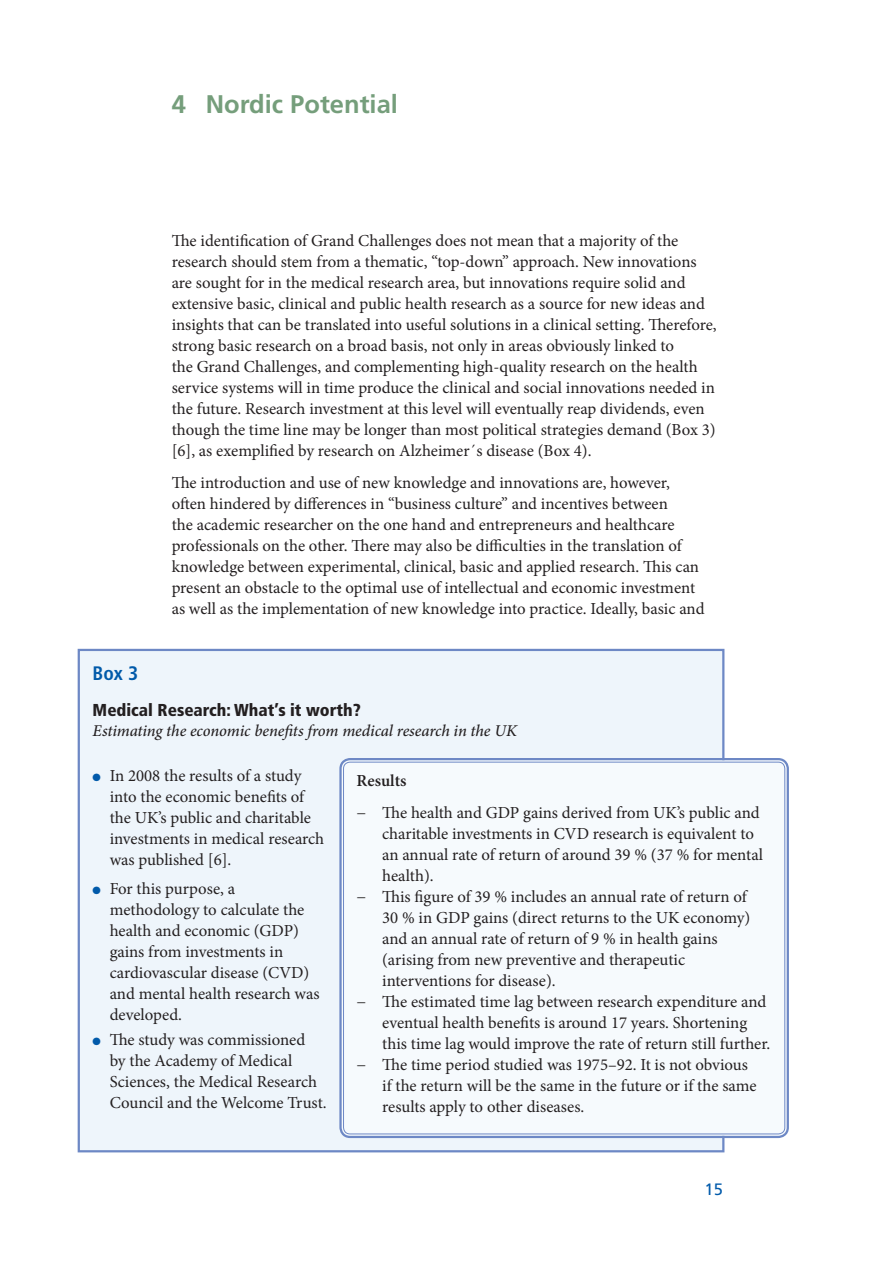
<style>
.page{position:relative;width:893px;height:1263px;background:#fff}
.page>*{position:absolute;margin:0;border:0;box-sizing:border-box;transform-origin:0 0}
.Otsikko_1{font:700 25.5px "Frutiger";color:#759e7b}
.Otsikko_Laatikko{font:700 condensed 19.5px "Frutiger";color:#015aaa}
.Otsikko_3_ots_2_alla{font:900 condensed 17.25px "Frutiger";color:#231f20}
.Leipis{font:16.8px/21px "Minion Pro";color:#231f20}
.Luettelo_viiva{font:16.8px/21px "Minion Pro";color:#231f20}
.Luettelo_pallo{font:16.8px/21px "Minion Pro";color:#231f20}
.Otsikko_4{font:600 16.8px "Minion Pro";color:#231f20}
.Otsikko_5_kursiivi{font:italic 500 16.5px "Minion Pro";letter-spacing:-.005em;color:#231f20}
.t1{font:16.5px "Frutiger";color:#015aaa}
.s1{color:#015aaa}
</style>
<div class="page">
<div style="left:79px;top:650px;width:644px;height:501px;background:#eef5fb"></div>
<div style="left:342px;top:760px;width:445px;height:376px;background:#f6fafd;border-radius:9px"></div>
<div style="left:339px;top:758px;width:450px;height:380px;border:2px solid #6d88c5;border-radius:10px"></div>
<p class="Otsikko_1" style="left:172px;top:89px;width:228px">4 Nordic Potential</p>
<p class="Leipis" style="left:172px;top:230px;width:546px">The identification of Grand Challenges does not mean that a majority of the research should stem from a thematic, “top-down” approach. New innovations are sought for in the medical research area, but innovations require solid and extensive basic, clinical and public health research as a source for new ideas and insights that can be translated into useful solutions in a clinical setting. Therefore, strong basic research on a broad basis, not only in areas obviously linked to<br>the Grand Challenges, and complementing high-quality research on the health service systems will in time produce the clinical and social innovations needed in the future. Research investment at this level will eventually reap dividends, even though the time line may be longer than most political strategies demand (Box 3) [6], as exemplified by research on Alzheimer´s disease (Box 4).</p>
<p class="Leipis" style="left:172px;top:472px;width:534px">The introduction and use of new knowledge and innovations are, however, often hindered by differences in “business culture” and incentives between<br>the academic researcher on the one hand and entrepreneurs and healthcare professionals on the other. There may also be difficulties in the translation of knowledge between experimental, clinical, basic and applied research. This can present an obstacle to the optimal use of intellectual and economic investment as well as the implementation of new knowledge into practice. Ideally, basic and</p>
<p class="Otsikko_Laatikko" style="left:93px;top:661px;width:47px">Box 3</p>
<p class="Otsikko_3_ots_2_alla" style="left:93px;top:699px;width:270px">Medical Research: What’s it worth?</p>
<p class="Otsikko_5_kursiivi" style="left:93px;top:720px;width:426px">Estimating the economic benefits from medical research in the UK</p>
<p class="Luettelo_pallo" style="left:110px;top:765px;width:216px;text-indent:-17px"><span class="s1">●</span> In 2008 the results of a study into the economic benefits of the UK’s public and charitable investments in medical research was published [6].</p>
<p class="Luettelo_pallo" style="left:110px;top:878px;width:211px;text-indent:-17px"><span class="s1">●</span> For this purpose, a methodology to calculate the health and economic (GDP) gains from investments in cardiovascular disease (CVD) and mental health research was developed.</p>
<p class="Luettelo_pallo" style="left:110px;top:1029px;width:218px;text-indent:-17px"><span class="s1">●</span> The study was commissioned<br>by the Academy of Medical<br>Sciences, the Medical Research<br>Council and the Welcome Trust.</p>
<p class="Otsikko_4" style="left:357px;top:769px;width:51px">Results</p>
<p class="Luettelo_viiva" style="left:382px;top:802px;width:382px;text-indent:-26px">− The health and GDP gains derived from UK’s public and charitable investments in CVD research is equivalent to an annual rate of return of around 39 % (37 % for mental health).</p>
<p class="Luettelo_viiva" style="left:382px;top:886px;width:370px;text-indent:-26px">− This figure of 39 % includes an annual rate of return of 30 % in GDP gains (direct returns to the UK economy) and an annual rate of return of 9 % in health gains (arising from new preventive and therapeutic interventions for disease).</p>
<p class="Luettelo_viiva" style="left:382px;top:991px;width:390px;text-indent:-26px">− The estimated time lag between research expenditure and eventual health benefits is around 17 years. Shortening this time lag would improve the rate of return still further.</p>
<p class="Luettelo_viiva" style="left:382px;top:1054px;width:376px;text-indent:-26px">− The time period studied was 1975–92. It is not obvious if the return will be the same in the future or if the same results apply to other diseases.</p>
<p class="t1" style="left:704px;top:1179px;width:20px">15</p>
</div>
